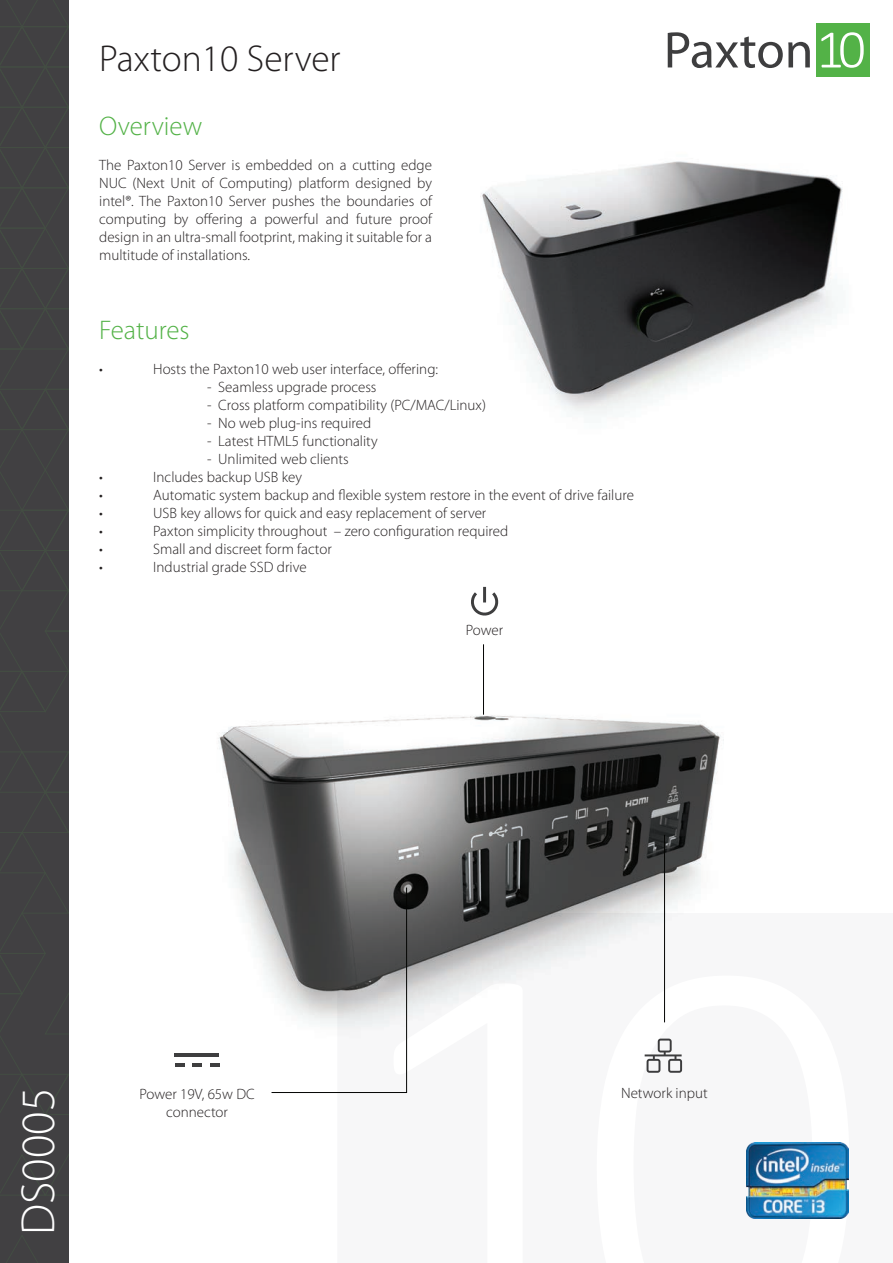
<style>
.page{position:relative;width:893px;height:1263px;background:#fff}
.page>*{position:absolute;margin:0;border:0;box-sizing:border-box;transform-origin:0 0}
.t1{font:300 48px "Myriad Pro";color:#fff}
.t2{font:300 37.5px "Myriad Pro";color:#231f20}
.t3{font:300 27px "Myriad Pro";color:#53b247}
.t4{font:300 15px/18px "Myriad Pro";color:#231f20;text-align:justify}
</style>
<div class="page">
<div style="left:0;top:0;width:69px;height:1263px;background:#414042"></div>
<svg style="left:6px;top:1236px;width:32px;height:27px"></svg>
<svg style="left:0;top:0;width:69px;height:1196px"></svg>
<img style="left:218px;top:715px;width:506px;height:362px">
<img style="left:480px;top:23px;width:390px;height:392px">
<svg style="left:271px;top:887px;width:136px;height:206px"></svg>
<hr style="left:483px;top:644px;width:1px;height:71px;background:#040503">
<hr style="left:664px;top:835px;width:1px;height:187px;background:#040503">
<img style="left:746px;top:1142px;width:102px;height:77px">
<div style="left:816px;top:23px;width:53px;height:54px;background:#53b247"></div>
<svg style="left:821px;top:32px;width:43px;height:36px"></svg>
<svg style="left:668px;top:32px;width:142px;height:36px"></svg>
<div style="left:621px;top:1013px;width:85px;height:85px;background:#f7f7f8"></div>
<svg style="left:645px;top:1038px;width:37px;height:35px"></svg>
<svg style="left:471px;top:589px;width:28px;height:27px"></svg>
<hr style="left:483px;top:587px;width:3px;height:15px;background:#3e3e3f">
<div style="left:155px;top:1017px;width:85px;height:86px;background:#fff"></div>
<hr style="left:175px;top:1053px;width:44px;height:4px;background:#3e3e3f">
<svg style="left:175px;top:1063px;width:9px;height:4px"></svg>
<hr style="left:192px;top:1063px;width:10px;height:4px;background:#3e3e3f">
<svg style="left:210px;top:1063px;width:9px;height:4px"></svg>
<p class="t2" style="left:99px;top:36px;width:243px">Paxton10 Server</p>
<p class="t3" style="left:99px;top:110px;width:105px">Overview</p>
<p class="t4" style="left:99px;top:155px;width:334px">The Paxton10 Server is embedded on a cutting edge NUC (Next Unit of Computing) platform designed by intel®. The Paxton10 Server pushes the boundaries of computing by offering a powerful and future proof design in an ultra-small footprint, making it suitable for a multitude of installations.</p>
<p class="t3" style="left:99px;top:314px;width:92px">Features</p>
<p class="t4" style="left:99px;top:360px;width:5px">•</p>
<p class="t4" style="left:153px;top:360px;width:286px">Hosts the Paxton10 web user interface, offering:</p>
<p class="t4" style="left:207px;top:378px;width:171px">- Seamless upgrade process</p>
<p class="t4" style="left:207px;top:396px;width:280px">- Cross platform compatibility (PC/MAC/Linux)</p>
<p class="t4" style="left:207px;top:414px;width:166px">- No web plug-ins required</p>
<p class="t4" style="left:207px;top:432px;width:172px">- Latest HTML5 functionality</p>
<p class="t4" style="left:207px;top:450px;width:143px">- Unlimited web clients</p>
<p class="t4" style="left:99px;top:468px;width:5px">•</p>
<p class="t4" style="left:153px;top:468px;width:150px">Includes backup USB key</p>
<p class="t4" style="left:99px;top:486px;width:5px">•</p>
<p class="t4" style="left:153px;top:486px;width:482px">Automatic system backup and flexible system restore in the event of drive failure</p>
<p class="t4" style="left:99px;top:504px;width:5px">•</p>
<p class="t4" style="left:153px;top:504px;width:335px">USB key allows for quick and easy replacement of server</p>
<p class="t4" style="left:99px;top:522px;width:5px">•</p>
<p class="t4" style="left:153px;top:522px;width:357px">Paxton simplicity throughout – zero configuration required</p>
<p class="t4" style="left:99px;top:540px;width:5px">•</p>
<p class="t4" style="left:153px;top:540px;width:180px">Small and discreet form factor</p>
<p class="t4" style="left:99px;top:558px;width:5px">•</p>
<p class="t4" style="left:153px;top:558px;width:155px">Industrial grade SSD drive</p>
<p class="t4" style="left:466px;top:621px;width:39px">Power</p>
<p class="t1" style="left:9px;top:1235px;width:149px;rotate:-90deg">DS0005</p>
<p class="t4" style="left:139px;top:1085px;width:117px">Power 19V, 65w DC</p>
<p class="t4" style="left:166px;top:1103px;width:63px">connector</p>
<p class="t4" style="left:621px;top:1084px;width:88px">Network input</p>
</div>
